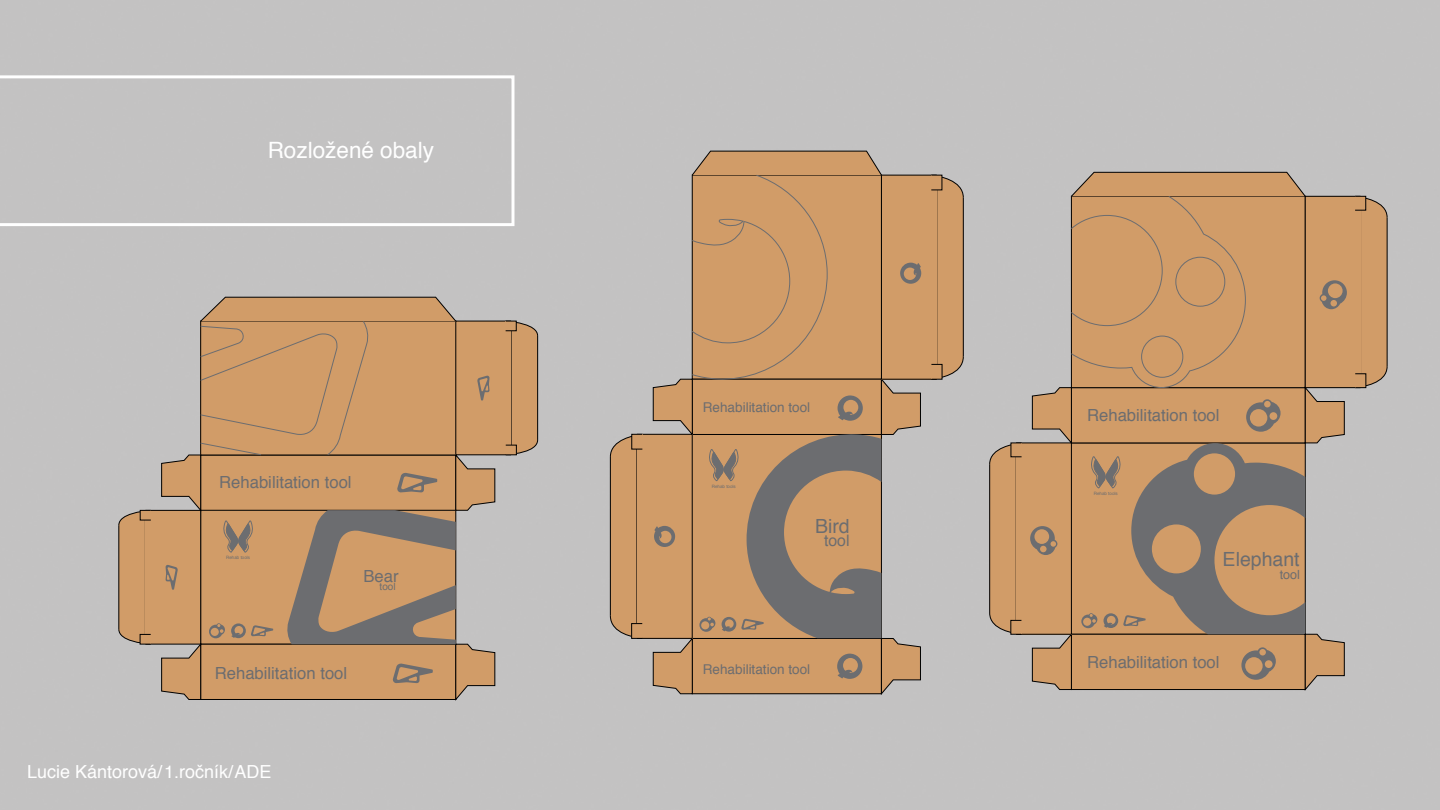
<style>
.page{position:relative;width:1440px;height:810px;background:#c3c2c2}
.page>*{position:absolute;margin:0;border:0;box-sizing:border-box;transform-origin:0 0}
.t1{font:22.5px "Helvetica";color:#fff}
.t2{font:19.5px "Helvetica";color:#6c6d70}
.t3{font:18px "Helvetica";color:#fff}
.t4{font:16.65px "Helvetica";color:#6c6d70}
.t5{font:15.83px "Helvetica";color:#6c6d70}
.t6{font:13.5px "Helvetica";color:#6c6d70}
.t7{font:12.6px "Helvetica";color:#6c6d70}
.t8{font:10.05px "Helvetica";color:#6c6d70}
.t9{font:4.5px "Helvetica";color:#6c6d70}
</style>
<div class="page">
<svg style="left:989px;top:444px;width:27px;height:190px;background:#ca9969"></svg>
<hr style="left:989px;top:464px;width:1px;height:149px;background:#000">
<div style="left:1016px;top:443px;width:55px;height:191px;background:#d19c68"></div>
<div style="left:1011px;top:620px;width:10px;height:14px;background:#d19c68"></div>
<div style="left:1010px;top:620px;width:12px;height:15px;border:1px solid #000"></div>
<div style="left:1011px;top:443px;width:11px;height:14px;background:#d19c68"></div>
<svg style="left:1361px;top:197px;width:27px;height:190px;background:#ca996a"></svg>
<hr style="left:1387px;top:218px;width:1px;height:148px;background:#000">
<div style="left:1305px;top:196px;width:56px;height:192px;background:#d19c68"></div>
<div style="left:1355px;top:374px;width:11px;height:14px;background:#d19c68"></div>
<div style="left:1355px;top:373px;width:11px;height:15px;border:1px solid #000"></div>
<div style="left:1355px;top:196px;width:11px;height:14px;background:#d19c68"></div>
<div style="left:1355px;top:196px;width:11px;height:15px;border:1px solid #000"></div>
<svg style="left:1030px;top:172px;width:317px;height:520px;background:#c09872"></svg>
<svg style="left:511px;top:322px;width:27px;height:133px;background:#c89869"></svg>
<hr style="left:537px;top:336px;width:1px;height:104px;background:#000">
<div style="left:456px;top:321px;width:55px;height:134px;background:#d19c68"></div>
<div style="left:506px;top:445px;width:10px;height:10px;background:#d19c68"></div>
<div style="left:505px;top:445px;width:12px;height:10px;border:1px solid #000"></div>
<div style="left:506px;top:321px;width:10px;height:10px;background:#d19c68"></div>
<div style="left:505px;top:321px;width:12px;height:10px;border:1px solid #000"></div>
<svg style="left:118px;top:511px;width:27px;height:133px;background:#c99969"></svg>
<hr style="left:118px;top:525px;width:1px;height:104px;background:#000">
<div style="left:145px;top:510px;width:56px;height:134px;background:#d19c68"></div>
<div style="left:140px;top:634px;width:11px;height:10px;background:#d19c68"></div>
<div style="left:140px;top:634px;width:11px;height:10px;border:1px solid #000"></div>
<div style="left:140px;top:510px;width:11px;height:10px;background:#d19c68"></div>
<div style="left:140px;top:510px;width:11px;height:10px;border:1px solid #000"></div>
<svg style="left:161px;top:296px;width:335px;height:406px;background:#c19971"></svg>
<svg style="left:937px;top:176px;width:27px;height:203px;background:#ca996a"></svg>
<hr style="left:963px;top:198px;width:1px;height:159px;background:#000">
<div style="left:881px;top:175px;width:56px;height:204px;background:#d19c68"></div>
<div style="left:931px;top:364px;width:11px;height:15px;background:#d19c68"></div>
<div style="left:931px;top:364px;width:11px;height:16px;border:1px solid #000"></div>
<div style="left:931px;top:175px;width:11px;height:15px;background:#d19c68"></div>
<svg style="left:610px;top:435px;width:27px;height:203px;background:#c99969"></svg>
<hr style="left:610px;top:457px;width:1px;height:159px;background:#000">
<div style="left:637px;top:434px;width:55px;height:204px;background:#d19c68"></div>
<div style="left:632px;top:624px;width:10px;height:14px;background:#d19c68"></div>
<div style="left:631px;top:623px;width:12px;height:16px;border:1px solid #000"></div>
<div style="left:632px;top:434px;width:10px;height:15px;background:#d19c68"></div>
<div style="left:631px;top:434px;width:12px;height:15px;border:1px solid #000"></div>
<svg style="left:653px;top:150px;width:268px;height:546px;background:#be9873"></svg>
<div style="left:0;top:75px;width:514px;height:151px;background:#c3c2c2"></div>
<p class="t1" style="left:268px;top:133px;width:168px">Rozložené obaly</p>
<p class="t4" style="left:219px;top:469px;width:134px">Rehabilitation tool</p>
<p class="t9" style="left:226px;top:554px;width:25px">Rehab tools</p>
<p class="t4" style="left:364px;top:563px;width:37px">Bear</p>
<p class="t8" style="left:380px;top:579px;width:18px">tool</p>
<p class="t4" style="left:215px;top:660px;width:134px">Rehabilitation tool</p>
<p class="t3" style="left:27px;top:757px;width:246px">Lucie Kántorová/ 1.ročník/ ADE</p>
<p class="t6" style="left:703px;top:397px;width:109px">Rehabilitation tool</p>
<p class="t9" style="left:712px;top:483px;width:25px">Rehab tools</p>
<p class="t2" style="left:815px;top:511px;width:36px">Bird</p>
<p class="t5" style="left:824px;top:528px;width:27px">tool</p>
<p class="t6" style="left:703px;top:659px;width:109px">Rehabilitation tool</p>
<p class="t4" style="left:1087px;top:402px;width:134px">Rehabilitation tool</p>
<p class="t9" style="left:1094px;top:490px;width:25px">Rehab tools</p>
<p class="t2" style="left:1223px;top:544px;width:79px">Elephant</p>
<p class="t7" style="left:1280px;top:565px;width:22px">tool</p>
<p class="t4" style="left:1087px;top:649px;width:134px">Rehabilitation tool</p>
</div>
